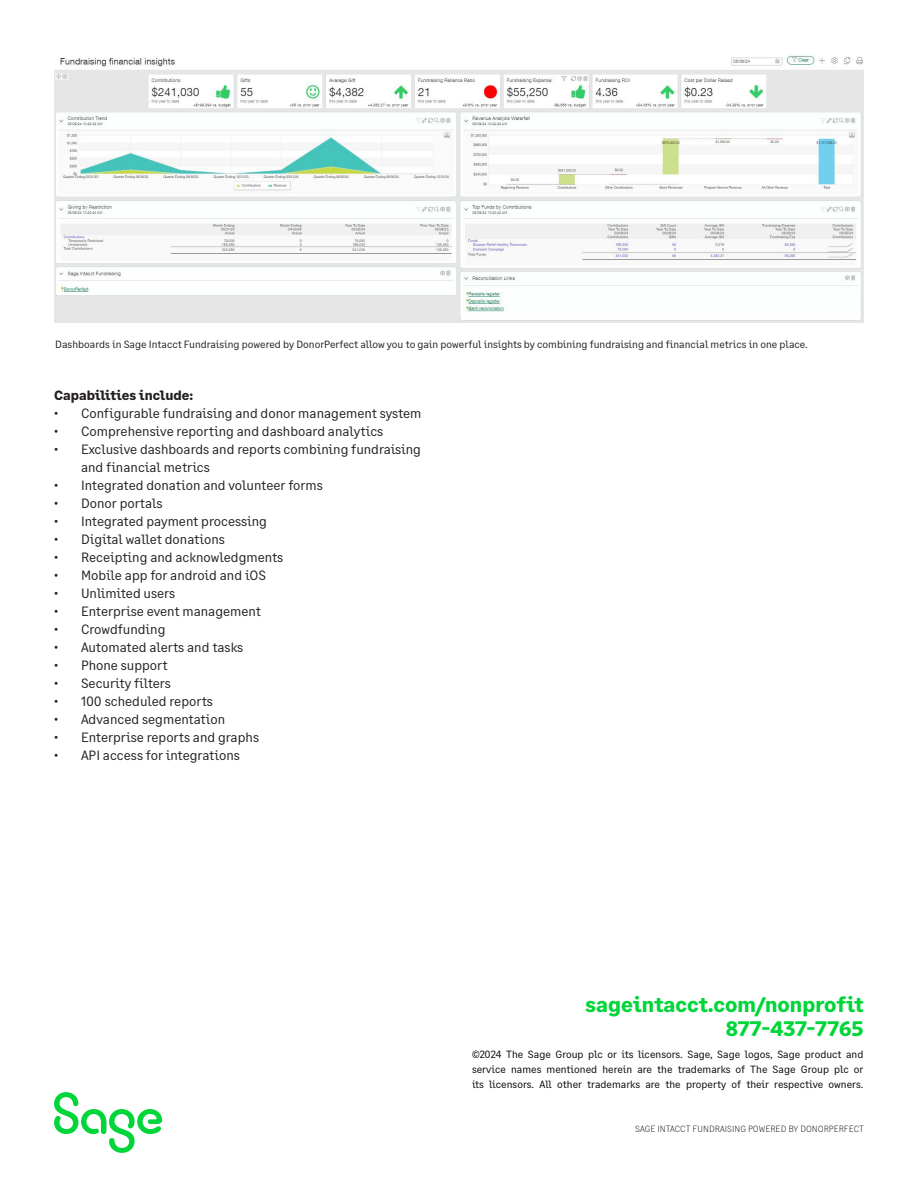
<style>
.page{position:relative;width:918px;height:1188px;background:#fff}
.page>*{position:absolute;margin:0;border:0;box-sizing:border-box;transform-origin:0 0}
.t1{font:700 21px "Sage Text";color:#00d639}
.Body{font:13.5px/18px "Sage Text";color:#231f20}
.Body-2{font:700 13.5px "Sage Text";color:#231f20}
.t2{font:10.5px/15px "Sage Text";color:#040503;text-align:justify}
.t3{font:10.5px "Sage Text";color:#231f20}
.t4{font:300 9px "Sage Text";color:#000}
</style>
<div class="page">
<img style="left:54px;top:54px;width:810px;height:269px">
<svg style="left:54px;top:1092px;width:108px;height:61px"></svg>
<p class="t3" style="left:55px;top:338px;width:754px">Dashboards in Sage Intacct Fundraising powered by DonorPerfect allow you to gain powerful insights by combining fundraising and financial metrics in one place.</p>
<p class="Body-2" style="left:54px;top:386px;width:141px">Capabilities include:</p>
<p class="Body" style="left:54px;top:404px;width:369px">• Configurable fundraising and donor management system</p>
<p class="Body" style="left:54px;top:422px;width:331px">• Comprehensive reporting and dashboard analytics</p>
<p class="Body" style="left:81px;top:440px;width:342px;text-indent:-27px">• Exclusive dashboards and reports combining fundraising and financial metrics</p>
<p class="Body" style="left:54px;top:476px;width:270px">• Integrated donation and volunteer forms</p>
<p class="Body" style="left:54px;top:494px;width:110px">• Donor portals</p>
<p class="Body" style="left:54px;top:512px;width:214px">• Integrated payment processing</p>
<p class="Body" style="left:54px;top:530px;width:172px">• Digital wallet donations</p>
<p class="Body" style="left:54px;top:548px;width:231px">• Receipting and acknowledgments</p>
<p class="Body" style="left:54px;top:566px;width:214px">• Mobile app for android and iOS</p>
<p class="Body" style="left:54px;top:584px;width:123px">• Unlimited users</p>
<p class="Body" style="left:54px;top:602px;width:208px">• Enterprise event management</p>
<p class="Body" style="left:54px;top:620px;width:113px">• Crowdfunding</p>
<p class="Body" style="left:54px;top:638px;width:191px">• Automated alerts and tasks</p>
<p class="Body" style="left:54px;top:656px;width:115px">• Phone support</p>
<p class="Body" style="left:54px;top:674px;width:118px">• Security filters</p>
<p class="Body" style="left:54px;top:692px;width:160px">• 100 scheduled reports</p>
<p class="Body" style="left:54px;top:710px;width:173px">• Advanced segmentation</p>
<p class="Body" style="left:54px;top:728px;width:207px">• Enterprise reports and graphs</p>
<p class="Body" style="left:54px;top:746px;width:188px">• API access for integrations</p>
<p class="t1" style="left:586px;top:991px;width:279px">sageintacct.com/nonprofit</p>
<p class="t1" style="left:726px;top:1015px;width:139px">877-437-7765</p>
<p class="t2" style="left:472px;top:1047px;width:393px">©2024 The Sage Group plc or its licensors. Sage, Sage logos, Sage product and service names mentioned herein are the trademarks of The Sage Group plc or its licensors. All other trademarks are the property of their respective owners.</p>
<p class="t4" style="left:635px;top:1124px;width:230px">SAGE INTACCT FUNDRAISING POWERED BY DONORPERFECT</p>
</div>
